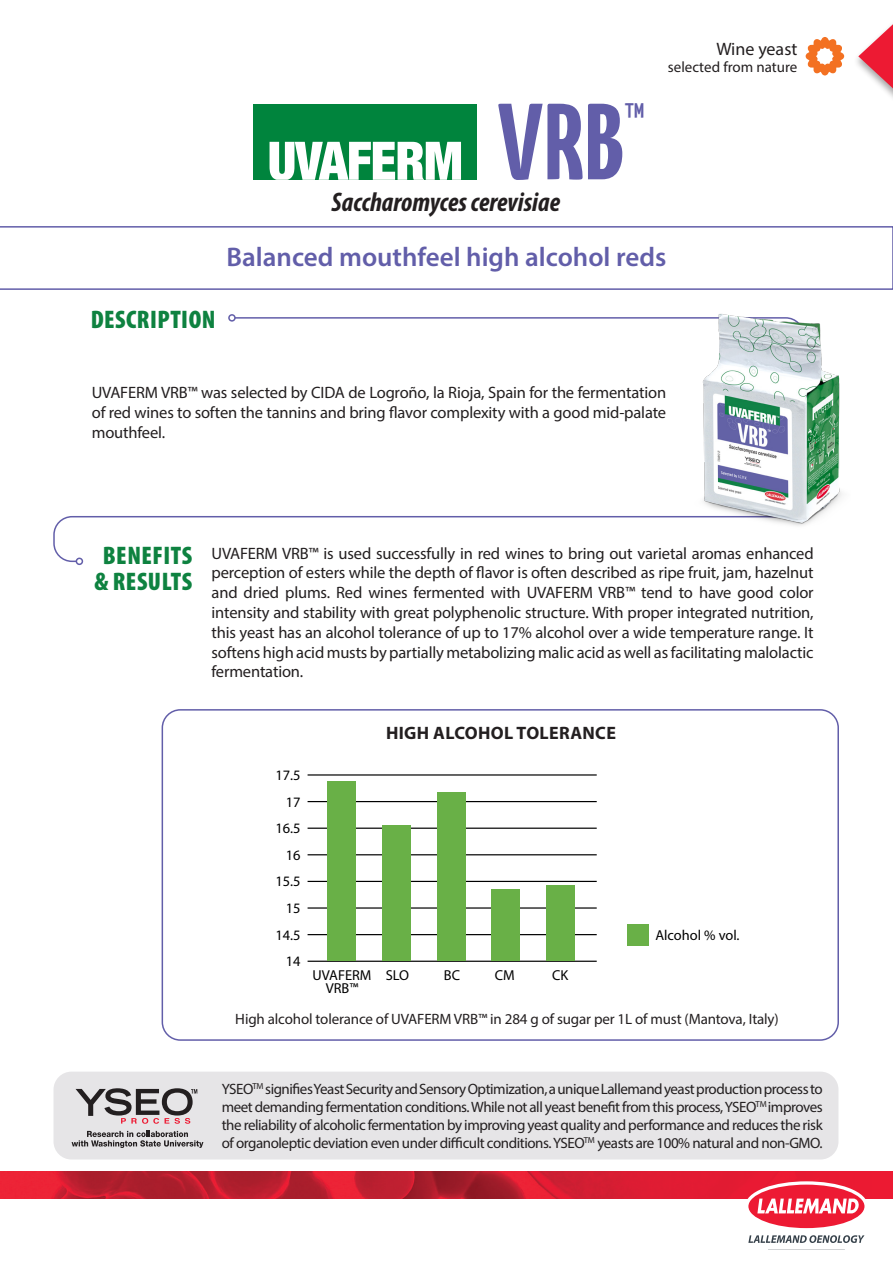
<style>
.page{position:relative;width:893px;height:1263px;background:#fff}
.page>*{position:absolute;margin:0;border:0;box-sizing:border-box;transform-origin:0 0}
.t1{font:700 108px "Yanone Kaffeesatz";color:#625ea9}
.t2{font:700 45.45px "Yanone Kaffeesatz";color:#625ea9}
.t3{font:600 27px "Myriad Pro";color:#625ea9}
.t4{font:italic 700 condensed 27px "Myriad Pro";color:#231f20}
.t5{font:900 condensed 25.5px/25.5px "Myriad Pro";letter-spacing:.02em;color:#0e8240;text-align:center}
.t6{font:700 18px "Myriad Pro";letter-spacing:.02em;color:#231f20}
.t7{font:18px "Myriad Pro";color:#231f20}
.t8{font:16.5px/19.8px "Myriad Pro";letter-spacing:-.01em;color:#231f20;text-align:justify}
.t9{font:15px/18px "Myriad Pro";letter-spacing:-.01em;color:#231f20;text-align:justify}
.t10{font:14.4px/26.5px "Myriad Pro";color:#000;text-align:right}
</style>
<div class="page">
<svg style="left:858px;top:24px;width:35px;height:73px"></svg>
<svg style="left:806px;top:37px;width:38px;height:38px"></svg>
<div style="left:54px;top:1071px;width:784px;height:88px;background:#e6e5e7;border-radius:18px"></div>
<svg style="left:76px;top:1088px;width:121px;height:36px"></svg>
<svg style="left:72px;top:1131px;width:131px;height:17px"></svg>
<img style="left:0;top:1171px;width:893px;height:27px">
<svg style="left:745px;top:1181px;width:123px;height:62px"></svg>
<svg style="left:0;top:226px;width:893px;height:64px"></svg>
<div style="left:162px;top:709px;width:677px;height:332px;border:2px solid #625ea9;border-radius:18px"></div>
<svg style="left:53px;top:317px;width:641px;height:246px"></svg>
<div style="left:76px;top:558px;width:7px;height:7px;border:2px solid #625ea9;border-radius:50%"></div>
<div style="left:228px;top:314px;width:8px;height:8px;border:2px solid #625ea9;border-radius:50%"></div>
<div style="left:253px;top:104px;width:224px;height:76px;background:#00843d"></div>
<svg style="left:270px;top:142px;width:191px;height:38px"></svg>
<img style="left:694px;top:314px;width:148px;height:212px">
<hr style="left:308px;top:774px;width:289px;height:1px;background:#000">
<hr style="left:308px;top:801px;width:289px;height:1px;background:#000">
<hr style="left:308px;top:827px;width:289px;height:2px;background:#000">
<hr style="left:308px;top:854px;width:289px;height:1px;background:#000">
<hr style="left:308px;top:881px;width:289px;height:1px;background:#000">
<hr style="left:308px;top:907px;width:289px;height:2px;background:#000">
<hr style="left:308px;top:934px;width:289px;height:1px;background:#000">
<hr style="left:308px;top:961px;width:289px;height:1px;background:#000">
<div style="left:327px;top:782px;width:29px;height:179px;background:#69b047"></div>
<div style="left:382px;top:825px;width:29px;height:136px;background:#69b047"></div>
<div style="left:437px;top:792px;width:28px;height:169px;background:#69b047"></div>
<div style="left:491px;top:890px;width:29px;height:71px;background:#69b047"></div>
<div style="left:546px;top:886px;width:29px;height:75px;background:#69b047"></div>
<div style="left:628px;top:924px;width:21px;height:22px;background:#69b047"></div>
<h1 class="t1" style="left:498px;top:65px;width:127px">VRB</h1>
<h2 class="t2" style="left:624px;top:87px;width:23px">™</h2>
<p class="t7" style="left:716px;top:38px;width:83px">Wine yeast</p>
<p class="t9" style="left:668px;top:57px;width:131px">selected from nature</p>
<h3 class="t4" style="left:332px;top:185px;width:230px">Saccharomyces cerevisiae</h3>
<h3 class="t3" style="left:227px;top:240px;width:441px">Balanced mouthfeel high alcohol reds</h3>
<h3 class="t5" style="left:91px;top:306px;width:126px">DESCRIPTION</h3>
<p class="t8" style="left:92px;top:383px;width:576px">UVAFERM VRB™ was selected by CIDA de Logroño, la Rioja, Spain for the fermentation of red wines to soften the tannins and bring flavor complexity with a good mid-palate mouthfeel.</p>
<h3 class="t5" style="left:95px;top:542px;width:99px">BENEFITS &amp; RESULTS</h3>
<p class="t8" style="left:212px;top:543px;width:604px">UVAFERM VRB™ is used successfully in red wines to bring out varietal aromas enhanced perception of esters while the depth of flavor is often described as ripe fruit, jam, hazelnut and dried plums. Red wines fermented with UVAFERM VRB™ tend to have good color intensity and stability with great polyphenolic structure. With proper integrated nutrition, this yeast has an alcohol tolerance of up to 17% alcohol over a wide temperature range. It softens high acid musts by partially metabolizing malic acid as well as facilitating malolactic fermentation.</p>
<p class="t10" style="left:275px;top:762px;width:27px">17.5<br>17<br>16.5<br>16<br>15.5<br>15<br>14.5<br>14</p>
<p class="t6" style="left:386px;top:721px;width:231px">HIGH ALCOHOL TOLERANCE</p>
<p class="t10" style="left:313px;top:969px;width:60px;line-height:12.9px;text-align:center">UVAFERM<br>VRB™</p>
<p class="t10" style="left:386px;top:962px;width:25px">SLO</p>
<p class="t10" style="left:444px;top:962px;width:18px">BC</p>
<p class="t10" style="left:495px;top:962px;width:21px">CM</p>
<p class="t10" style="left:552px;top:962px;width:18px">CK</p>
<p class="t10" style="left:655px;top:922px;width:86px">Alcohol % vol.</p>
<p class="t9" style="left:235px;top:1010px;width:545px">High alcohol tolerance of UVAFERM VRB™ in 284 g of sugar per 1L of must (Mantova, Italy)</p>
<p class="t9" style="left:222px;top:1080px;width:602px">YSEO<sup>TM</sup> signifies Yeast Security and Sensory Optimization, a unique Lallemand yeast production process to meet demanding fermentation conditions. While not all yeast benefit from this process, YSEO<sup>TM</sup> improves the reliability of alcoholic fermentation by improving yeast quality and performance and reduces the risk of organoleptic deviation even under difficult conditions. YSEO<sup>TM</sup> yeasts are 100% natural and non-GMO.</p>
</div>
